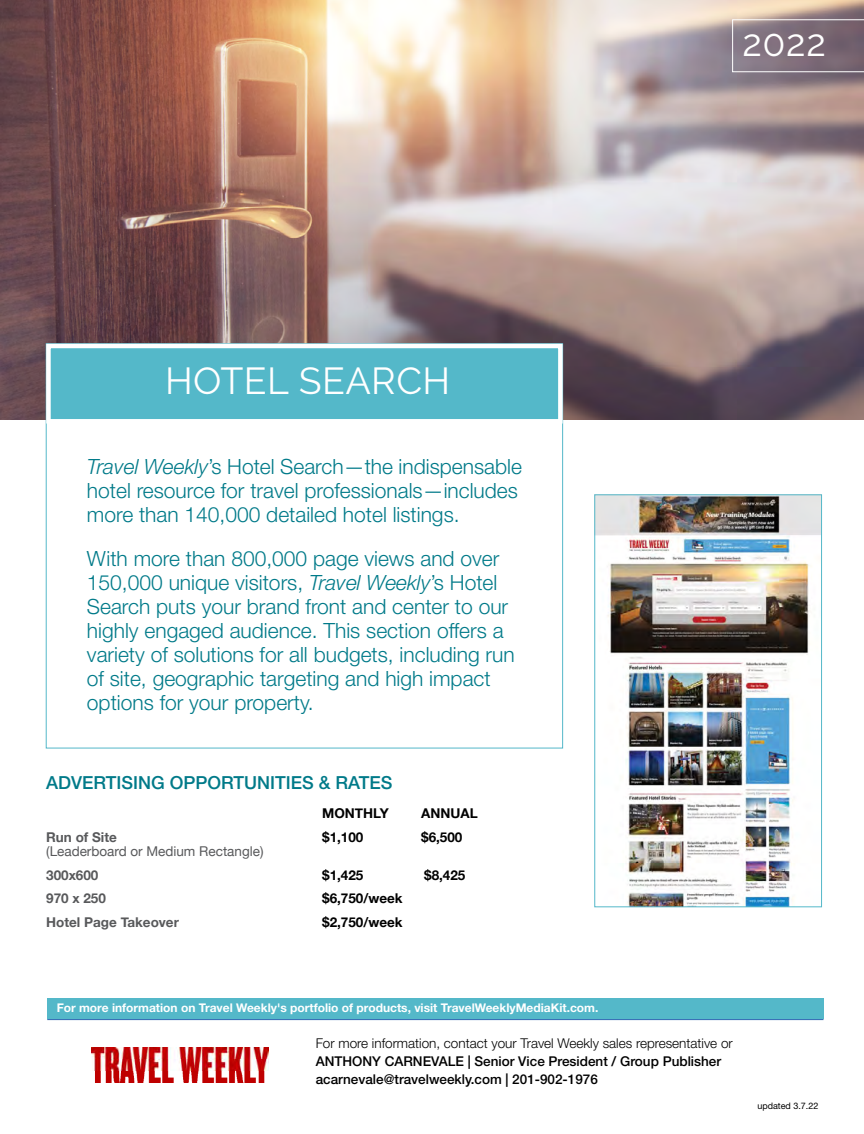
<style>
.page{position:relative;width:864px;height:1134px;background:#fff}
.page>*{position:absolute;margin:0;border:0;box-sizing:border-box;transform-origin:0 0}
.t1{font:37.5px "Raleway";letter-spacing:.01em;color:#fff}
.t2{font:300 21px/24px "Helvetica Neue LT Std";color:#007a89}
.t3{font:500 18px "Helvetica Neue LT Std";color:#007a89}
.t4{font:500 13.5px/18px "Helvetica Neue LT Std";color:#000}
.t5{font:300 13.5px "Helvetica Neue LT Std";color:#000}
.t6{font:700 13.5px "Helvetica Neue";color:#000}
.t7{font:700 13.5px "Helvetica Neue";color:#58595b}
.t8{font:13.5px "Helvetica Neue";color:#58595b}
.t9{font:700 12px "Helvetica Neue LT Std";color:#fff}
.t10{font:9px "Helvetica Neue LT Pro";color:#000}
.s1{font-style:italic}
</style>
<div class="page">
<img style="left:0;top:0;width:864px;height:419px">
<svg style="left:732px;top:19px;width:132px;height:53px;background:#83737f"></svg>
<div style="left:46px;top:343px;width:517px;height:405px;background:#fff;border:1px solid #54b8c9"></div>
<div style="left:46px;top:344px;width:517px;height:80px;background:#54b8c9;border:4px solid #fff"></div>
<img style="left:597px;top:497px;width:223px;height:408px">
<div style="left:595px;top:495px;width:227px;height:412px;border:1px solid #54b8c9"></div>
<img style="left:91px;top:1048px;width:177px;height:35px">
<hr style="left:47px;top:1019px;width:777px;height:1px;background:#2764b0">
<div style="left:47px;top:999px;width:777px;height:20px;background:#54b8c9"></div>
<h1 class="t1" style="left:742px;top:21px;width:86px">2022</h1>
<h1 class="t1" style="left:165px;top:359px;width:287px">HOTEL SEARCH</h1>
<p class="t2" style="left:87px;top:454px;width:436px"><span class="s1">Travel Weekly</span>’s Hotel Search—the indispensable hotel resource for travel professionals—includes more than 140,000 detailed hotel listings.</p>
<p class="t2" style="left:87px;top:546px;width:429px">With more than 800,000 page views and over 150,000 unique visitors, <span class="s1">Travel Weekly</span>’s Hotel Search puts your brand front and center to our highly engaged audience. This section offers a variety of solutions for all budgets, including run of site, geographic targeting and high impact options for your property.</p>
<p class="t3" style="left:46px;top:772px;width:348px">ADVERTISING OPPORTUNITIES &amp; RATES</p>
<p class="t6" style="left:322px;top:802px;width:68px">MONTHLY</p>
<p class="t6" style="left:421px;top:802px;width:58px">ANNUAL</p>
<p class="t7" style="left:46px;top:826px;width:72px">Run of Site</p>
<p class="t6" style="left:322px;top:826px;width:43px">$1,100</p>
<p class="t6" style="left:421px;top:826px;width:43px">$6,500</p>
<p class="t8" style="left:46px;top:842px;width:219px">(Leaderboard or Medium Rectangle)</p>
<p class="t7" style="left:46px;top:864px;width:54px">300x600</p>
<p class="t6" style="left:322px;top:864px;width:43px">$1,425</p>
<p class="t6" style="left:424px;top:864px;width:43px">$8,425</p>
<p class="t7" style="left:46px;top:888px;width:61px">970 x 250</p>
<p class="t6" style="left:322px;top:888px;width:82px">$6,750/week</p>
<p class="t7" style="left:46px;top:912px;width:134px">Hotel Page Takeover</p>
<p class="t6" style="left:322px;top:912px;width:82px">$2,750/week</p>
<p class="t9" style="left:57px;top:1000px;width:543px">For more information on Travel Weekly's portfolio of products, visit TravelWeeklyMediaKit.com.</p>
<p class="t5" style="left:316px;top:1035px;width:419px">For more information, contact your Travel Weekly sales representative or</p>
<p class="t4" style="left:316px;top:1052px;width:407px">ANTHONY CARNEVALE | Senior Vice President / Group Publisher acarnevale@travelweekly.com | 201-902-1976</p>
<p class="t10" style="left:757px;top:1100px;width:63px">updated 3.7.22</p>
</div>
